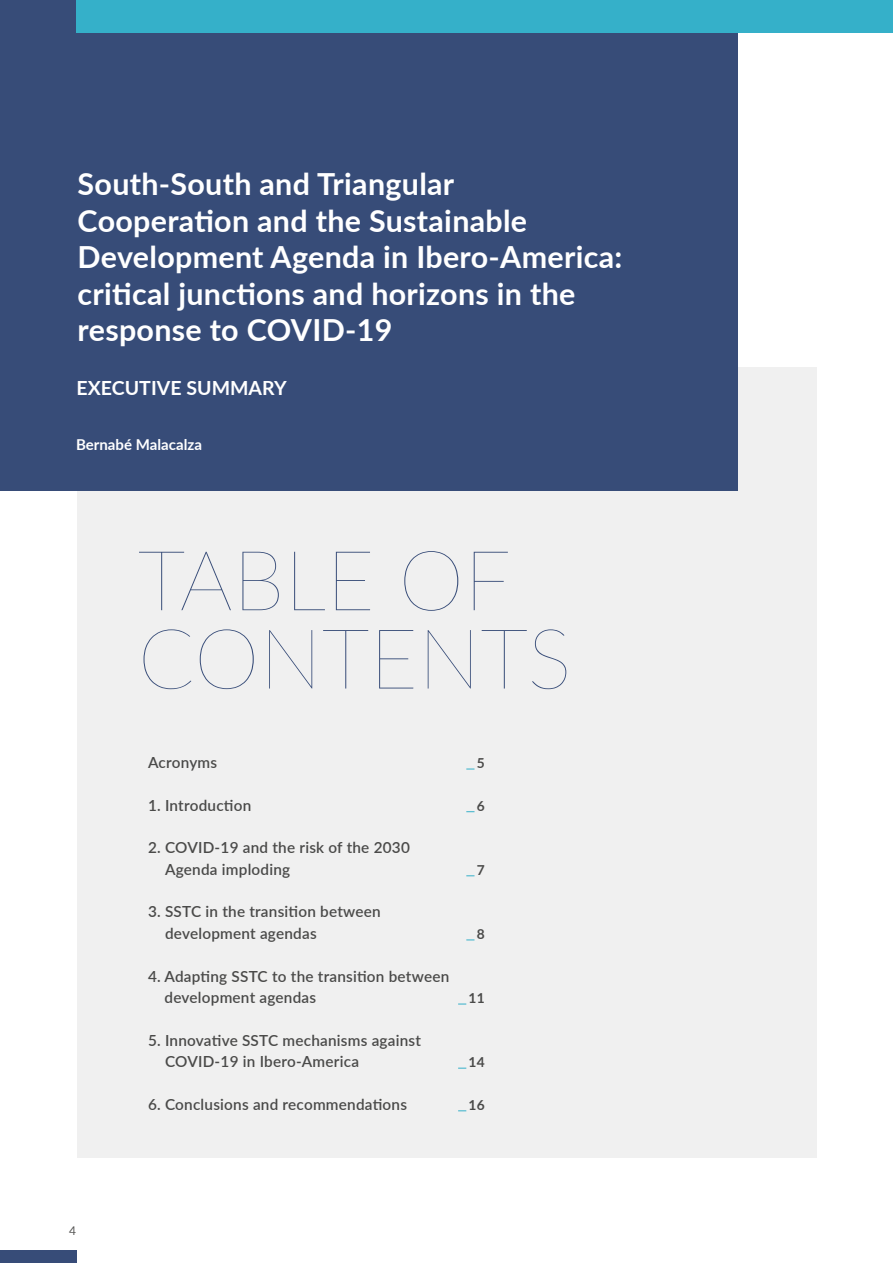
<style>
.page{position:relative;width:893px;height:1263px;background:#fff}
.page>*{position:absolute;margin:0;border:0;box-sizing:border-box;transform-origin:0 0}
.t1{font:100 83.55px/78.3px "Lato";color:#374c78}
.t2{font:700 30.45px/36.5px "Lato";letter-spacing:.01em;color:#fff}
.t3{font:700 19.5px "Lato";color:#fff}
.t4{font:600 15.3px/21.5px "Lato";letter-spacing:.015em;color:#4a4a49}
.t5{font:700 15px "Lato";color:#fff}
.t6{font:700 13.8px "Lato";color:#4a4a49}
.t7{font:12px "Lato";color:#575756}
</style>
<div class="page">
<div style="left:0;top:1250px;width:77px;height:13px;background:#374c78"></div>
<div style="left:77px;top:367px;width:739px;height:791px;background:#f0f0f0"></div>
<div style="left:0;top:0;width:738px;height:490px;background:#374c78"></div>
<div style="left:77px;top:0;width:816px;height:33px;background:#35b0c9"></div>
<h2 class="t2" style="left:78px;top:164px;width:546px">South-South and Triangular<br>Cooperation and the Sustainable<br>Development Agenda in Ibero-America: critical junctions and horizons in the response to COVID-19</h2>
<p class="t3" style="left:77px;top:374px;width:212px">EXECUTIVE SUMMARY</p>
<p class="t5" style="left:76px;top:433px;width:128px">Bernabé Malacalza</p>
<h1 class="t1" style="left:138px;top:539px;width:435px">TABLE OF<br>CONTENTS</h1>
<p class="t4" style="left:148px;top:751px;width:71px">Acronyms</p>
<p class="t6" style="left:477px;top:753px;width:9px">5</p>
<p class="t4" style="left:148px;top:794px;width:105px">1. Introduction</p>
<p class="t6" style="left:477px;top:795px;width:9px">6</p>
<p class="t4" style="left:165px;top:836px;width:246px;text-indent:-17px">2. COVID-19 and the risk of the 2030<br>Agenda imploding</p>
<p class="t6" style="left:477px;top:859px;width:9px">7</p>
<p class="t4" style="left:165px;top:900px;width:217px;text-indent:-17px">3. SSTC in the transition between development agendas</p>
<p class="t4" style="left:165px;top:964px;width:286px;text-indent:-16px">4. Adapting SSTC to the transition between development agendas</p>
<p class="t4" style="left:165px;top:1029px;width:258px;text-indent:-17px">5. Innovative SSTC mechanisms against<br>COVID-19 in Ibero-America</p>
<p class="t6" style="left:477px;top:924px;width:9px">8</p>
<p class="t6" style="left:468px;top:988px;width:18px">11</p>
<p class="t6" style="left:468px;top:1052px;width:18px">14</p>
<p class="t7" style="left:69px;top:1222px;width:8px">4</p>
<p class="t4" style="left:148px;top:1093px;width:260px">6. Conclusions and recommendations</p>
<p class="t6" style="left:468px;top:1094px;width:18px">16</p>
</div>
